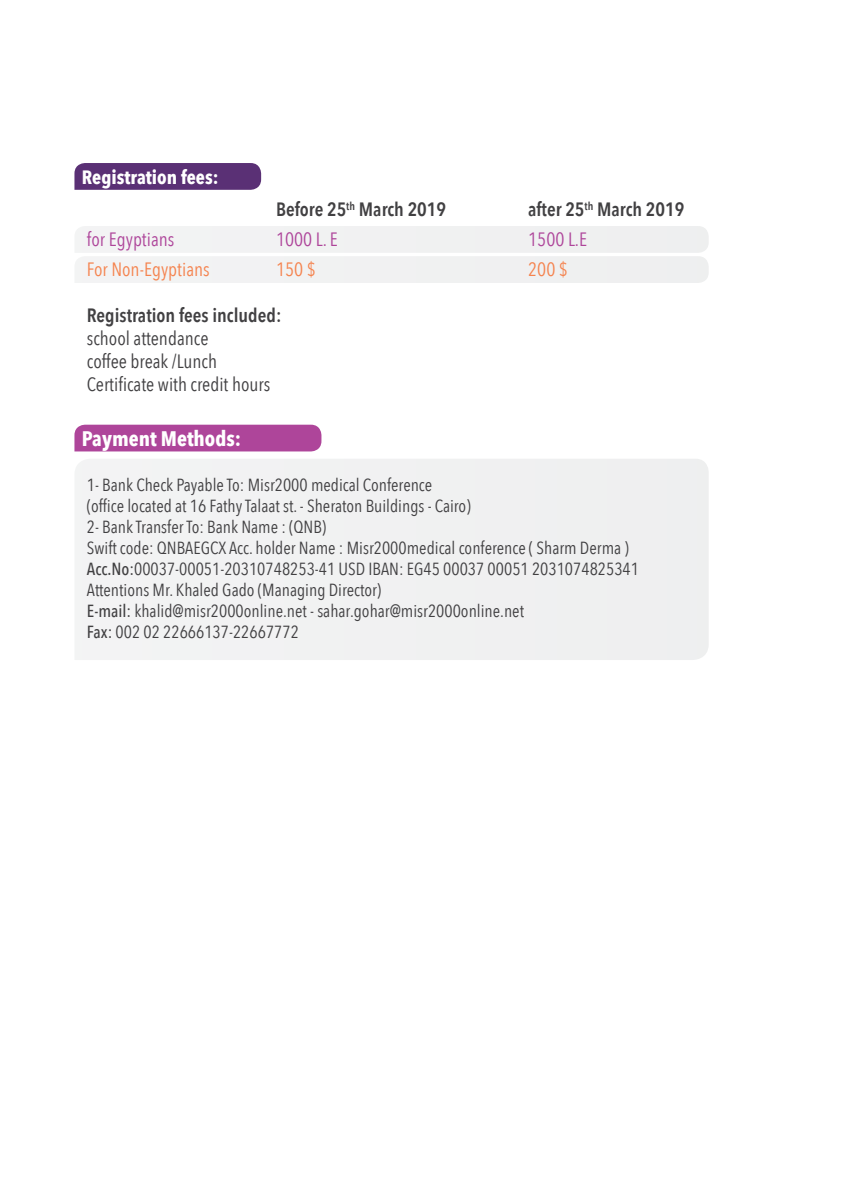
<style>
.page{position:relative;width:844px;height:1191px;background:#fff}
.page>*{position:absolute;margin:0;border:0;box-sizing:border-box;transform-origin:0 0}
.t1{font:700 21px "Avenir Next Condensed";color:#fff}
.t2{font:600 19.25px "Avenir Next Condensed";color:#414042}
.t3{font:19.25px/23.1px "Avenir Next Condensed";color:#414042}
.t4{font:19.25px "Avenir Next Condensed";color:#ae459a}
.t5{font:19.25px "Avenir Next Condensed";color:#f5834e}
.t6{font:700 19.25px "Avenir Next Condensed";color:#fff}
.t7{font:17.5px/21px "Avenir Next Condensed";color:#414042}
.s1{font-weight:500}
</style>
<div class="page">
<div style="left:75px;top:226px;width:633px;height:57px;background:#f1f1f2"></div>
<div style="left:75px;top:459px;width:633px;height:201px;background:#f1f1f2"></div>
<div style="left:74px;top:163px;width:187px;height:27px;background:#5a3075"></div>
<div style="left:74px;top:425px;width:247px;height:26px;background:#ae459a"></div>
<p class="t6" style="left:82px;top:165px;width:138px">Registration fees:</p>
<p class="t2" style="left:276px;top:193px;width:172px">Before 25<sup>th</sup> March 2019</p>
<p class="t2" style="left:528px;top:193px;width:158px">after 25<sup>th</sup> March 2019</p>
<p class="t4" style="left:87px;top:222px;width:89px">for Egyptians</p>
<p class="t4" style="left:276px;top:222px;width:63px">1000 L. E</p>
<p class="t4" style="left:528px;top:222px;width:60px">1500 L.E</p>
<p class="t5" style="left:87px;top:252px;width:124px">For Non-Egyptians</p>
<p class="t5" style="left:276px;top:252px;width:41px">150 $</p>
<p class="t5" style="left:528px;top:252px;width:41px">200 $</p>
<p class="t2" style="left:87px;top:298px;width:196px">Registration fees included:</p>
<p class="t3" style="left:87px;top:326px;width:185px">school attendance<br>coffee break /Lunch<br>Certificate with credit hours</p>
<p class="t1" style="left:82px;top:425px;width:161px">Payment Methods:</p>
<p class="t7" style="left:87px;top:474px;width:553px">1- Bank Check Payable To: Misr2000 medical Conference<br>(office located at 16 Fathy Talaat st. - Sheraton Buildings - Cairo)<br>2- Bank Transfer To: Bank Name : (QNB)<br>Swift code: QNBAEGCX Acc. holder Name : Misr2000medical conference ( Sharm Derma )<br><span class="s1">Acc.No:</span>00037-00051-20310748253-41 USD IBAN: EG45 00037 00051 2031074825341<br>Attentions Mr. Khaled Gado (Managing Director)<br><span class="s1">E-mail:</span> khalid@misr2000online.net - sahar.gohar@misr2000online.net<br><span class="s1">Fax:</span> 002 02 22666137-22667772</p>
</div>
